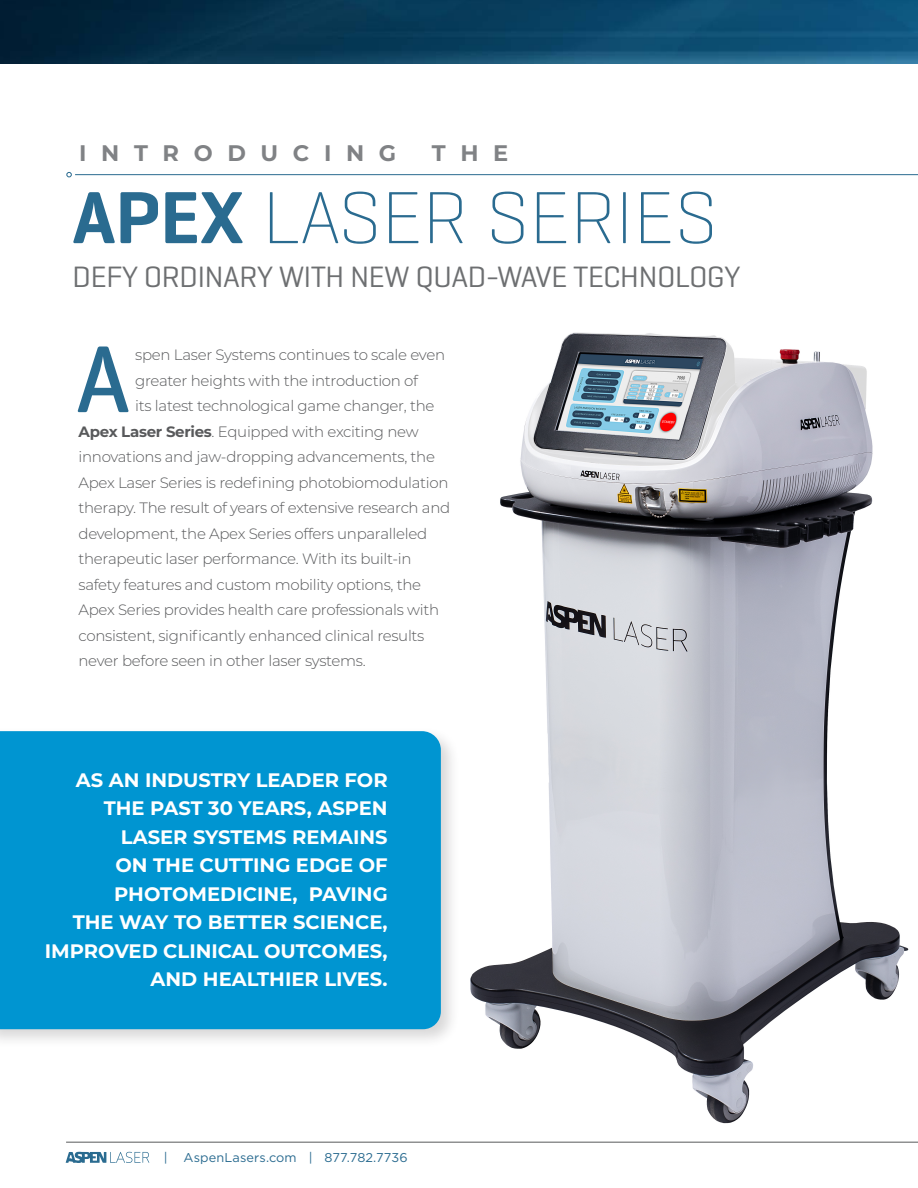
<style>
.page{position:relative;width:918px;height:1188px;background:#fff}
.page>*{position:absolute;margin:0;border:0;box-sizing:border-box;transform-origin:0 0}
.t1{font:200 75px "Geogrotesque";letter-spacing:-.01em;color:#2a6b90;scale:1.05 1}
.t2{font:30px "Geogrotesque Cyr";letter-spacing:-.025em;color:#6d6f71;scale:1.05 1}
.t3{font:700 22.5px "Montserrat";letter-spacing:.65em;color:#808285}
.t4{font:700 19.5px/28.5px "Montserrat";color:#fff;text-align:right}
.t5{font:300 15px "Montserrat";letter-spacing:-.02em;color:#58595b}
.t6{font:12.75px "Gotham";letter-spacing:.01em;color:#2a6b90}
.s1{font-weight:600}
.s2{font-weight:700}
</style>
<div class="page">
<svg style="left:66px;top:1152px;width:83px;height:11px"></svg>
<hr style="left:66px;top:1142px;width:852px;height:1px;background:#58595b">
<hr style="left:75px;top:174px;width:843px;height:1px;background:#2a6b90">
<svg style="left:67px;top:172px;width:5px;height:5px"></svg>
<div style="left:0;top:726px;width:461px;height:323px;background:#231f20;opacity:.18"></div>
<div style="left:0;top:731px;width:441px;height:298px;background:#0095d1"></div>
<img style="left:0;top:0;width:918px;height:64px">
<svg style="left:77px;top:346px;width:52px;height:66px"></svg>
<img style="left:470px;top:332px;width:439px;height:792px">
<h3 class="t3" style="left:79px;top:137px;width:318px">INTRODUCING</h3>
<h3 class="t3" style="left:432px;top:137px;width:78px">THE</h3>
<h1 class="t1" style="left:72px;top:171px;width:617px"><span class="s1">APEX</span> LASER SERIES</h1>
<h2 class="t2" style="left:72px;top:258px;width:638px">DEFY ORDINARY WITH NEW QUAD-WAVE TECHNOLOGY</h2>
<p class="t5" style="left:135px;top:345px;width:311px">spen Laser Systems continues to scale even</p>
<p class="t5" style="left:135px;top:370px;width:284px">greater heights with the introduction of</p>
<p class="t5" style="left:135px;top:396px;width:301px">its latest technological game changer, the</p>
<p class="t5" style="left:79px;top:421px;width:342px"><span class="s2">Apex Laser Series</span>. Equipped with exciting new</p>
<p class="t5" style="left:79px;top:447px;width:358px">innovations and jaw-dropping advancements, the</p>
<p class="t5" style="left:79px;top:472px;width:372px">Apex Laser Series is redefining photobiomodulation</p>
<p class="t5" style="left:79px;top:498px;width:373px">therapy. The result of years of extensive research and</p>
<p class="t5" style="left:79px;top:523px;width:350px">development, the Apex Series offers unparalleled</p>
<p class="t5" style="left:79px;top:549px;width:335px">therapeutic laser performance. With its built-in</p>
<p class="t5" style="left:79px;top:574px;width:344px">safety features and custom mobility options, the</p>
<p class="t5" style="left:79px;top:600px;width:362px">Apex Series provides health care professionals with</p>
<p class="t5" style="left:79px;top:625px;width:347px">consistent, significantly enhanced clinical results</p>
<p class="t5" style="left:79px;top:651px;width:289px">never before seen in other laser systems.</p>
<h3 class="t4" style="left:45px;top:765px;width:344px">AS AN INDUSTRY LEADER FOR<br>THE PAST 30 YEARS, ASPEN<br>LASER SYSTEMS REMAINS<br>ON THE CUTTING EDGE OF<br>PHOTOMEDICINE, PAVING<br>THE WAY TO BETTER SCIENCE,<br>IMPROVED CLINICAL OUTCOMES,<br>AND HEALTHIER LIVES.</h3>
<p class="t6" style="left:164px;top:1150px;width:5px">|</p>
<p class="t6" style="left:184px;top:1150px;width:226px">AspenLasers.com | 877.782.7736</p>
</div>
